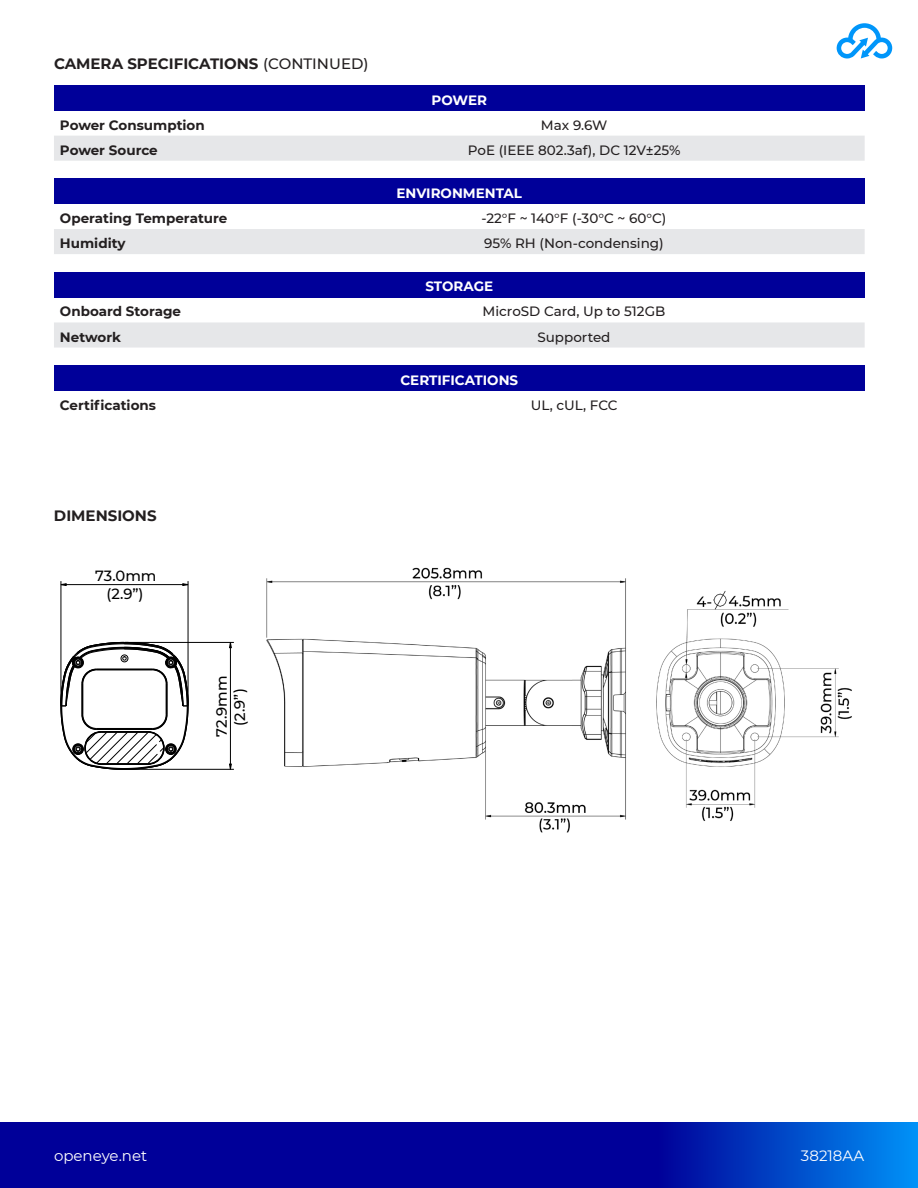
<style>
.page{position:relative;width:918px;height:1188px;background:#fff}
.page>*{position:absolute;margin:0;border:0;box-sizing:border-box;transform-origin:0 0}
.t1{font:700 15px "Montserrat";color:#231f20}
.t2{font:15px "Montserrat";color:#fff}
.t3{font:500 14.7px/18.1px "Montserrat";color:#000;text-align:center}
.t4{font:500 13.5px "Montserrat";color:#231f20}
.t5{font:700 13.5px "Montserrat";color:#231f20}
.t6{font:700 13.5px "Montserrat";color:#fff}
.s1{font-weight:500}
</style>
<div class="page">
<div style="left:0;top:1123px;width:918px;height:65px;background:#009"></div>
<div style="left:656px;top:1123px;width:262px;height:65px;background:linear-gradient(to right,#000098,#0092f7)"></div>
<svg style="left:837px;top:23px;width:55px;height:36px"></svg>
<div style="left:54px;top:86px;width:811px;height:25px;background:#009"></div>
<div style="left:54px;top:136px;width:811px;height:25px;background:#e6e7e9"></div>
<div style="left:54px;top:179px;width:811px;height:25px;background:#009"></div>
<div style="left:54px;top:229px;width:811px;height:25px;background:#e6e7e9"></div>
<div style="left:54px;top:272px;width:811px;height:25px;background:#009"></div>
<svg style="left:54px;top:322px;width:811px;height:26px;background:#e6e7e9"></svg>
<div style="left:54px;top:366px;width:811px;height:25px;background:#009"></div>
<img style="left:266px;top:567px;width:360px;height:266px">
<img style="left:656px;top:591px;width:196px;height:230px">
<hr style="left:61px;top:581px;width:1px;height:122px;background:#000">
<hr style="left:127px;top:769px;width:107px;height:1px;background:#000">
<hr style="left:188px;top:581px;width:1px;height:122px;background:#000">
<hr style="left:230px;top:642px;width:1px;height:127px;background:#000">
<hr style="left:127px;top:642px;width:107px;height:1px;background:#000">
<hr style="left:61px;top:584px;width:127px;height:1px;background:#000">
<svg style="left:61px;top:642px;width:128px;height:128px"></svg>
<p class="t1" style="left:54px;top:52px;width:316px">CAMERA SPECIFICATIONS <span class="s1">(CONTINUED)</span></p>
<p class="t6" style="left:432px;top:90px;width:57px">POWER</p>
<p class="t5" style="left:60px;top:115px;width:146px">Power Consumption</p>
<p class="t4" style="left:541px;top:115px;width:68px">Max 9.6W</p>
<p class="t5" style="left:60px;top:140px;width:99px">Power Source</p>
<p class="t4" style="left:468px;top:140px;width:214px">PoE (IEEE 802.3af), DC 12V±25%</p>
<p class="t6" style="left:396px;top:183px;width:127px">ENVIRONMENTAL</p>
<p class="t5" style="left:60px;top:209px;width:169px">Operating Temperature</p>
<p class="t4" style="left:481px;top:209px;width:187px">-22°F ~ 140°F (-30°C ~ 60°C)</p>
<p class="t5" style="left:60px;top:234px;width:67px">Humidity</p>
<p class="t4" style="left:484px;top:234px;width:181px">95% RH (Non-condensing)</p>
<p class="t6" style="left:425px;top:277px;width:69px">STORAGE</p>
<p class="t5" style="left:60px;top:302px;width:123px">Onboard Storage</p>
<p class="t4" style="left:483px;top:302px;width:184px">MicroSD Card, Up to 512GB</p>
<p class="t5" style="left:60px;top:327px;width:63px">Network</p>
<p class="t4" style="left:537px;top:327px;width:75px">Supported</p>
<p class="t6" style="left:400px;top:370px;width:119px">CERTIFICATIONS</p>
<p class="t5" style="left:60px;top:395px;width:98px">Certifications</p>
<p class="t4" style="left:531px;top:396px;width:88px">UL, cUL, FCC</p>
<p class="t1" style="left:54px;top:505px;width:104px">DIMENSIONS</p>
<p class="t3" style="left:95px;top:566px;width:63px">73.0mm (2.9”)</p>
<p class="t3" style="left:212px;top:737px;width:63px;rotate:-90deg">72.9mm</p>
<p class="t3" style="left:230px;top:726px;width:39px;rotate:-91deg">(2.9”)</p>
<p class="t2" style="left:54px;top:1145px;width:95px">openeye.net</p>
<p class="t2" style="left:801px;top:1145px;width:65px">38218AA</p>
</div>
